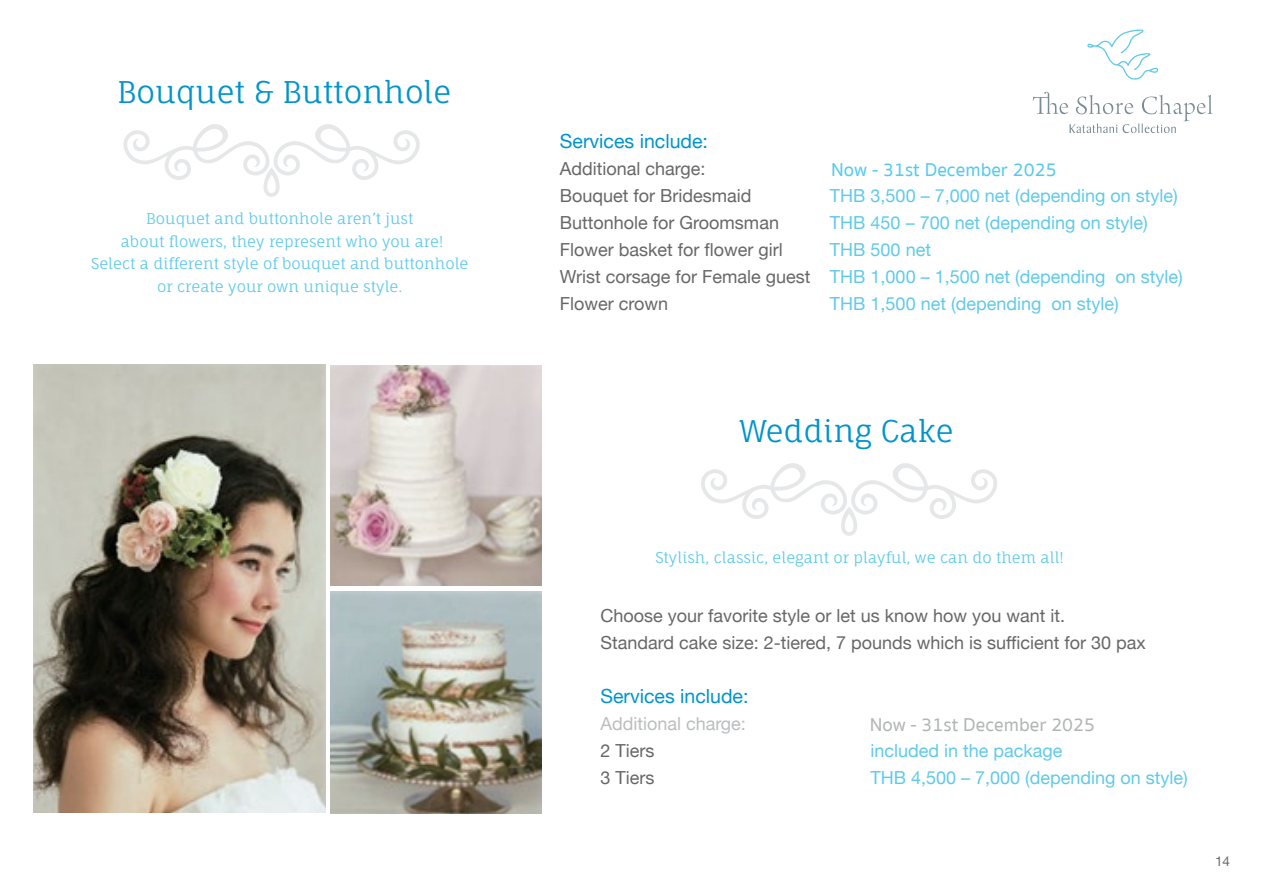
<style>
.page{position:relative;width:1263px;height:893px;background:#fff}
.page>*{position:absolute;margin:0;border:0;box-sizing:border-box;transform-origin:0 0}
.t1{font:30px "Fauna One";color:#0094ca}
.t2{font:19.5px "Helvetica Neue";color:#0094ca}
.t3{font:500 19.2px "Sukhumvit Set";color:#56caec}
.t4{font:500 19.2px "Sukhumvit Set";color:#b3b5b5}
.t5{font:18px/27px "Helvetica Neue";color:#60cae9}
.t6{font:18px/27px "Helvetica Neue";color:#676767}
.t7{font:18px "Helvetica Neue";color:#bbbdbf}
.t8{font:15px/22.5px "Fauna One";color:#60cae9;text-align:center}
.t9{font:13.5px "Helvetica Neue";color:#676767}
.s1{color:#676767}
</style>
<div class="page">
<svg style="left:123px;top:124px;width:297px;height:73px"></svg>
<svg style="left:701px;top:463px;width:296px;height:73px"></svg>
<img style="left:330px;top:591px;width:211px;height:223px">
<img style="left:330px;top:366px;width:211px;height:220px">
<img style="left:33px;top:365px;width:293px;height:447px">
<svg style="left:1087px;top:29px;width:71px;height:51px"></svg>
<svg style="left:1033px;top:92px;width:179px;height:41px"></svg>
<h1 class="t1" style="left:117px;top:73px;width:336px">Bouquet &amp; Buttonhole</h1>
<p class="t8" style="left:91px;top:207px;width:379px">Bouquet and buttonhole aren’t just<br>about flowers, they represent who you are!<br>Select a different style of bouquet and buttonhole or create your own unique style.</p>
<p class="t2" style="left:560px;top:129px;width:150px">Services include:</p>
<p class="t6" style="left:560px;top:154px;width:147px">Additional charge:</p>
<p class="t5" style="left:830px;top:154px;width:144px">Now – 2022 Price</p>
<p class="t6" style="left:560px;top:181px;width:193px">Bouquet for Bridesmaid</p>
<p class="t5" style="left:830px;top:181px;width:349px">THB 3,500 – 7,000 net (depending on style)</p>
<p class="t6" style="left:560px;top:208px;width:221px">Buttonhole for Groomsman</p>
<p class="t5" style="left:830px;top:208px;width:319px">THB 450 – 700 net (depending on style)</p>
<p class="t6" style="left:560px;top:235px;width:224px">Flower basket for flower girl</p>
<p class="t3" style="left:831px;top:156px;width:227px">Now - 31st December 2025</p>
<p class="t5" style="left:560px;top:235px;width:624px;text-indent:270px">THB 500 net<br><span class="s1">Wrist corsage for Female guest</span> THB 1,000 – 1,500 net (depending on style)<br><span class="s1">Flower crown</span></p>
<p class="t5" style="left:830px;top:289px;width:290px">THB 1,500 net (depending on style)</p>
<h1 class="t1" style="left:740px;top:412px;width:215px">Wedding Cake</h1>
<p class="t8" style="left:655px;top:546px;width:410px">Stylish, classic, elegant or playful, we can do them all!</p>
<p class="t6" style="left:600px;top:601px;width:547px">Choose your favorite style or let us know how you want it.<br>Standard cake size: 2-tiered, 7 pounds which is sufficient for 30 pax</p>
<p class="t2" style="left:600px;top:684px;width:150px">Services include:</p>
<p class="t7" style="left:600px;top:712px;width:147px">Additional charge:</p>
<p class="t7" style="left:870px;top:712px;width:144px">Now – 2022 Price</p>
<p class="t6" style="left:600px;top:736px;width:55px">2 Tiers</p>
<p class="t5" style="left:870px;top:736px;width:194px">included in the package</p>
<p class="t6" style="left:600px;top:763px;width:55px">3 Tiers</p>
<p class="t5" style="left:870px;top:763px;width:319px">THB 4,500 – 7,000 (depending on style)</p>
<p class="t4" style="left:870px;top:712px;width:227px">Now - 31st December 2025</p>
<p class="t9" style="left:1215px;top:853px;width:17px">14</p>
</div>
